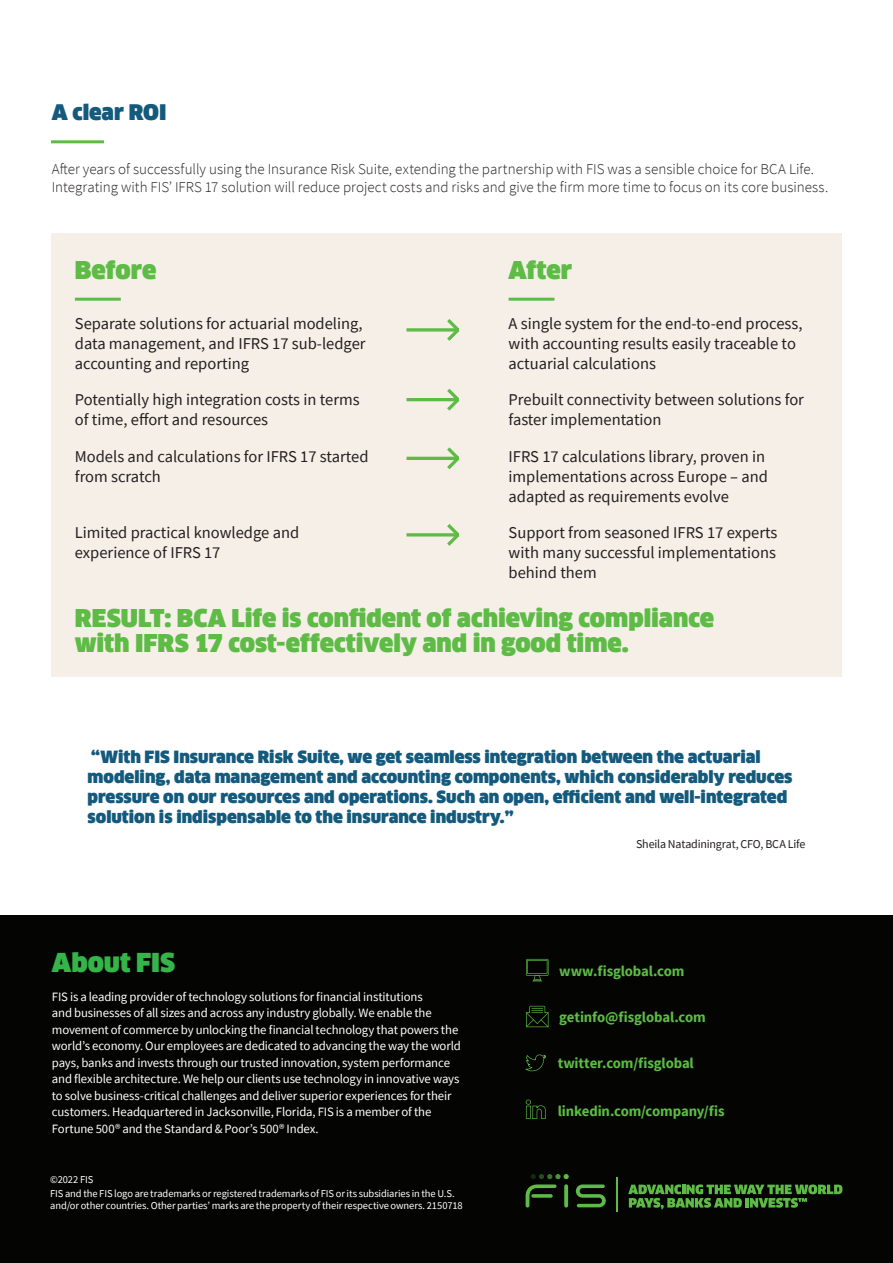
<style>
.page{position:relative;width:893px;height:1263px;background:#fff}
.page>*{position:absolute;margin:0;border:0;box-sizing:border-box;transform-origin:0 0}
.t1{font:900 25.5px "Clan Offc Pro";color:#35b44a}
.t2{font:900 24px/25.5px "Clan Offc Pro";letter-spacing:-.005em;color:#5dbb46}
.t3{font:900 21px "Clan Offc Pro";color:#145a7d}
.t4{font:16.5px/19.8px "Source Sans Pro";color:#231f20}
.t5{font:900 16.5px/19.8px "Clan Offc Pro";color:#145a7d}
.t6{font:300 15px/18px "Source Sans Pro";color:#231f20}
.t7{font:700 14.7px "Source Sans Pro";letter-spacing:-.01em;color:#5dbb46}
.t8{font:12.75px/16.5px "Source Sans Pro";letter-spacing:-.01em;color:#fff}
.t9{font:12px "Source Sans Pro";letter-spacing:-.015em;color:#231f20}
.t10{font:10.5px/13px "Source Sans Pro";letter-spacing:-.01em;color:#fff}
</style>
<div class="page">
<hr style="left:51px;top:140px;width:53px;height:3px;background:#5dbb46">
<div style="left:0;top:915px;width:893px;height:348px;background:#040503"></div>
<svg style="left:526px;top:959px;width:22px;height:22px"></svg>
<svg style="left:525px;top:1054px;width:21px;height:17px"></svg>
<svg style="left:526px;top:1100px;width:20px;height:19px"></svg>
<svg style="left:526px;top:1006px;width:22px;height:21px"></svg>
<svg style="left:576px;top:1184px;width:30px;height:23px"></svg>
<svg style="left:526px;top:1174px;width:43px;height:33px"></svg>
<svg style="left:531px;top:1194px;width:22px;height:4px"></svg>
<svg style="left:564px;top:1184px;width:4px;height:23px"></svg>
<hr style="left:617px;top:1177px;width:1px;height:35px;background:#5dbb46">
<svg style="left:628px;top:1184px;width:214px;height:25px"></svg>
<div style="left:51px;top:234px;width:791px;height:443px;background:#f5efe7"></div>
<svg style="left:406px;top:328px;width:38px;height:4px"></svg>
<svg style="left:444px;top:319px;width:16px;height:22px"></svg>
<hr style="left:406px;top:398px;width:53px;height:3px;background:#5dbb46">
<svg style="left:444px;top:388px;width:16px;height:23px"></svg>
<hr style="left:406px;top:457px;width:53px;height:3px;background:#5dbb46">
<svg style="left:444px;top:447px;width:16px;height:23px"></svg>
<hr style="left:406px;top:533px;width:53px;height:3px;background:#5dbb46">
<svg style="left:444px;top:524px;width:16px;height:22px"></svg>
<hr style="left:75px;top:298px;width:46px;height:3px;background:#5dbb46">
<hr style="left:509px;top:298px;width:45px;height:3px;background:#5dbb46">
<p class="t3" style="left:52px;top:100px;width:116px">A clear ROI</p>
<p class="t6" style="left:52px;top:160px;width:778px">After years of successfully using the Insurance Risk Suite, extending the partnership with FIS was a sensible choice for BCA Life.<br>Integrating with FIS’ IFRS 17 solution will reduce project costs and risks and give the firm more time to focus on its core business.</p>
<h2 class="t2" style="left:75px;top:257px;width:83px">Before</h2>
<p class="t4" style="left:75px;top:313px;width:292px">Separate solutions for actuarial modeling, data management, and IFRS 17 sub-ledger accounting and reporting</p>
<p class="t4" style="left:75px;top:390px;width:286px">Potentially high integration costs in terms of time, effort and resources</p>
<p class="t4" style="left:75px;top:447px;width:295px">Models and calculations for IFRS 17 started from scratch</p>
<p class="t4" style="left:75px;top:523px;width:226px">Limited practical knowledge and experience of IFRS 17</p>
<h2 class="t2" style="left:509px;top:257px;width:65px">After</h2>
<p class="t4" style="left:509px;top:313px;width:295px">A single system for the end-to-end process, with accounting results easily traceable to actuarial calculations</p>
<p class="t4" style="left:509px;top:390px;width:297px">Prebuilt connectivity between solutions for faster implementation</p>
<p class="t4" style="left:509px;top:447px;width:261px">IFRS 17 calculations library, proven in implementations across Europe – and adapted as requirements evolve</p>
<p class="t4" style="left:509px;top:523px;width:270px;text-align:justify">Support from seasoned IFRS 17 experts with many successful implementations behind them</p>
<h2 class="t2" style="left:75px;top:605px;width:641px">RESULT: BCA Life is confident of achieving compliance with IFRS 17 cost-effectively and in good time.</h2>
<p class="t5" style="left:88px;top:747px;width:706px">“With FIS Insurance Risk Suite, we get seamless integration between the actuarial modeling, data management and accounting components, which considerably reduces pressure on our resources and operations. Such an open, efficient and well-integrated solution is indispensable to the insurance industry.”</p>
<p class="t9" style="left:636px;top:836px;width:171px">Sheila Natadiningrat, CFO, BCA Life</p>
<h1 class="t1" style="left:52px;top:948px;width:125px">About FIS</h1>
<p class="t8" style="left:52px;top:988px;width:411px">FIS is a leading provider of technology solutions for financial institutions<br>and businesses of all sizes and across any industry globally. We enable the movement of commerce by unlocking the financial technology that powers the world’s economy. Our employees are dedicated to advancing the way the world pays, banks and invests through our trusted innovation, system performance and flexible architecture. We help our clients use technology in innovative ways to solve business-critical challenges and deliver superior experiences for their customers. Headquartered in Jacksonville, Florida, FIS is a member of the Fortune 500® and the Standard &amp; Poor’s 500® Index.</p>
<p class="t10" style="left:50px;top:1173px;width:414px">©2022 FIS<br>FIS and the FIS logo are trademarks or registered trademarks of FIS or its subsidiaries in the U.S. and/or other countries. Other parties’ marks are the property of their respective owners. 2150718</p>
<p class="t7" style="left:559px;top:961px;width:127px">www.fisglobal.com</p>
<p class="t7" style="left:559px;top:1007px;width:148px">getinfo@fisglobal.com</p>
<p class="t7" style="left:558px;top:1053px;width:138px">twitter.com/fisglobal</p>
<p class="t7" style="left:558px;top:1101px;width:168px">linkedin.com/company/fis</p>
</div>
